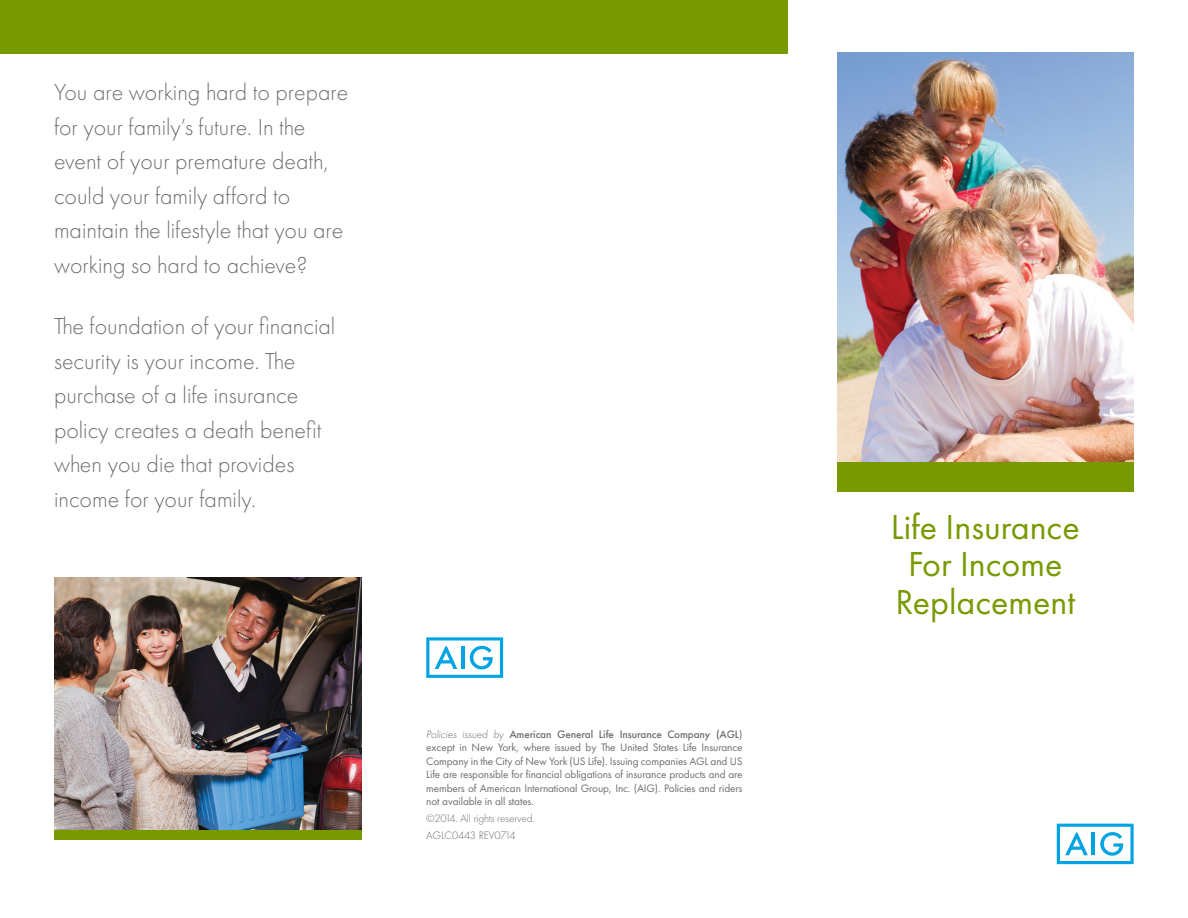
<style>
.page{position:relative;width:1188px;height:918px;background:#fff}
.page>*{position:absolute;margin:0;border:0;box-sizing:border-box;transform-origin:0 0}
.t1{font:36px/37.5px "Futura PT";color:#799900;text-align:center}
.t2{font:300 24px/34.5px "Futura PT";color:#6d6e71}
.t3{font:11.25px/13.5px "Futura PT";letter-spacing:-.01em;color:#6d6e71;text-align:justify}
.t4{font:300 11.25px/16.8px "Futura PT";letter-spacing:-.01em;color:#6d6e71}
.s1{font-weight:300;font-style:italic}
.s2{font-weight:500}
</style>
<div class="page">
<img style="left:55px;top:578px;width:306px;height:252px">
<img style="left:837px;top:53px;width:297px;height:410px">
<svg style="left:1057px;top:824px;width:77px;height:40px"></svg>
<hr style="left:1092px;top:833px;width:3px;height:22px;background:#00a4e3">
<svg style="left:426px;top:637px;width:77px;height:41px"></svg>
<hr style="left:461px;top:646px;width:4px;height:23px;background:#00a4e3">
<div style="left:0;top:0;width:787px;height:54px;background:#799900"></div>
<div style="left:837px;top:463px;width:297px;height:29px;background:#799900"></div>
<div style="left:54px;top:830px;width:307px;height:9px;background:#799900"></div>
<h2 class="t2" style="left:54px;top:75px;width:296px">You are working hard to prepare for your family’s future. In the event of your premature death, could your family afford to maintain the lifestyle that you are working so hard to achieve?</h2>
<h2 class="t2" style="left:54px;top:309px;width:283px">The foundation of your financial security is your income. The purchase of a life insurance policy creates a death benefit when you die that provides income for your family.</h2>
<p class="t3" style="left:426px;top:727px;width:318px"><span class="s1">Policies issued by</span> <span class="s2">American General Life Insurance Company (AGL</span>) except in New York, where issued by The United States Life Insurance Company in the City of New York (US Life). Issuing companies AGL and US Life are responsible for financial obligations of insurance products and are members of American International Group, Inc. (AIG). Policies and riders not available in all states.</p>
<p class="t4" style="left:426px;top:810px;width:110px">©2014. All rights reserved.<br>AGLC0443 REV0714</p>
<h1 class="t1" style="left:891px;top:508px;width:190px">Life Insurance<br>For Income<br>Replacement</h1>
</div>
